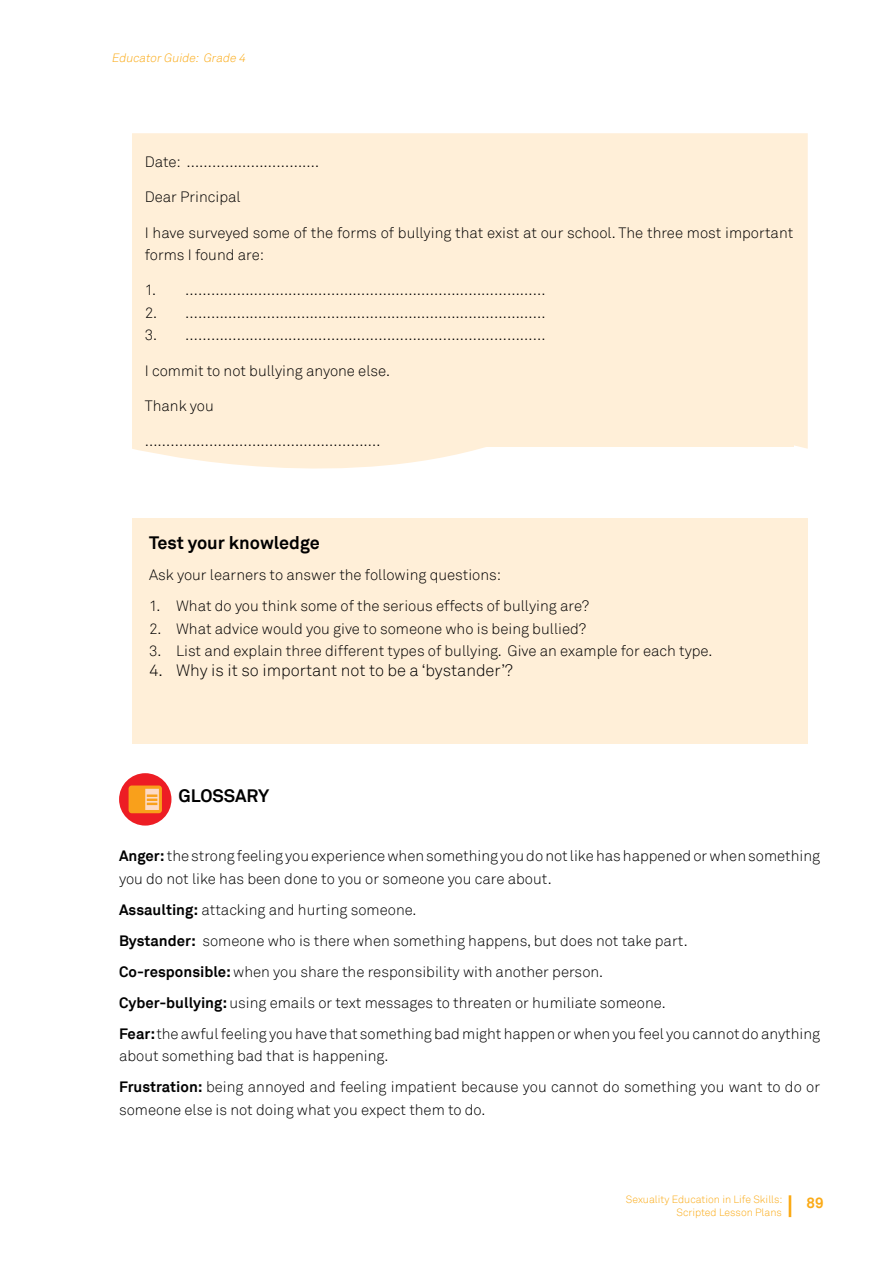
<style>
.page{position:relative;width:893px;height:1263px;background:#fff}
.page>*{position:absolute;margin:0;border:0;box-sizing:border-box;transform-origin:0 0}
.t1{font:700 18px "Akkurat";color:#000}
.t2{font:300 16.5px "Akkurat";color:#000}
.t3{font:300 15px/31px "Akkurat";color:#000}
.t4{font:700 15px "Akkurat";color:#fbab18}
.t5{font:italic 300 12px "Akkurat";color:#fbab18}
.t6{font:300 10.5px/12.6px "Akkurat";color:#fbab18;text-align:right}
.s1{font-weight:700}
</style>
<div class="page">
<svg style="left:788px;top:1195px;width:4px;height:23px"></svg>
<svg style="left:132px;top:133px;width:676px;height:336px;fill:#ffefd8"></svg>
<div style="left:145px;top:146px;width:648px;height:300px;background:#ffefd8"></div>
<div style="left:132px;top:519px;width:676px;height:225px;background:#ffefd8"></div>
<div style="left:119px;top:773px;width:52px;height:52px;background:#ed1d24;border-radius:50%"></div>
<svg style="left:129px;top:785px;width:33px;height:28px"></svg>
<p class="t5" style="left:111px;top:51px;width:138px">EducatorGuide: Grade 4</p>
<p class="t3" style="left:145px;top:147px;width:176px">Date: ………………………….</p>
<p class="t3" style="left:145px;top:182px;width:98px">Dear Principal</p>
<p class="t3" style="left:145px;top:221px;width:650px;line-height:22.5px">I have surveyed some of the forms of bullying that exist at our school. The three most important forms I found are:</p>
<p class="t3" style="left:145px;top:275px;width:402px">1. …………………………………………………………………………</p>
<p class="t3" style="left:145px;top:297px;width:402px">2. …………………………………………………………………………</p>
<p class="t3" style="left:145px;top:320px;width:402px">3. …………………………………………………………………………</p>
<p class="t3" style="left:145px;top:355px;width:247px">I commit to not bullying anyone else.</p>
<p class="t3" style="left:145px;top:390px;width:71px">Thank you</p>
<p class="t3" style="left:145px;top:426px;width:237px">……………………………………………….</p>
<p class="t1" style="left:149px;top:531px;width:172px">Test your knowledge</p>
<p class="t3" style="left:149px;top:559px;width:354px">Ask your learners to answer the following questions:</p>
<p class="t3" style="left:149px;top:590px;width:442px">1. What do you think some of the serious effects of bullying are?</p>
<p class="t3" style="left:149px;top:613px;width:439px">2. What advice would you give to someone who is being bullied?</p>
<p class="t3" style="left:149px;top:635px;width:565px">3. List and explain three different types of bullying. Give an example for each type.</p>
<p class="t2" style="left:149px;top:660px;width:365px">4. Why is it so important not to be a ‘bystander’?</p>
<p class="t1" style="left:179px;top:784px;width:92px">GLOSSARY</p>
<p class="t3" style="left:119px;top:845px;width:703px;line-height:22.5px"><span class="s1">Anger:</span> the strong feeling you experience when something you do not like has happened or when something you do not like has been done to you or someone you care about.</p>
<p class="t3" style="left:119px;top:894px;width:703px"><span class="s1">Assaulting:</span> attacking and hurting someone.<br><span class="s1">Bystander:</span> someone who is there when something happens, but does not take part.<br><span class="s1">Co-responsible:</span> when you share the responsibility with another person.<br><span class="s1">Cyber-bullying:</span> using emails or text messages to threaten or humiliate someone.<br><span class="s1">Fear:</span> the awful feeling you have that something bad might happen or when you feel you cannot do anything</p>
<p class="t3" style="left:119px;top:1041px;width:703px">about something bad that is happening.<br><span class="s1">Frustration:</span> being annoyed and feeling impatient because you cannot do something you want to do or</p>
<p class="t3" style="left:119px;top:1094px;width:368px">someone else is not doing what you expect them to do.</p>
<p class="t6" style="left:626px;top:1193px;width:158px">Sexuality Education in Life Skills:<br>Scripted Lesson Plans</p>
<p class="t4" style="left:807px;top:1193px;width:19px">89</p>
</div>
